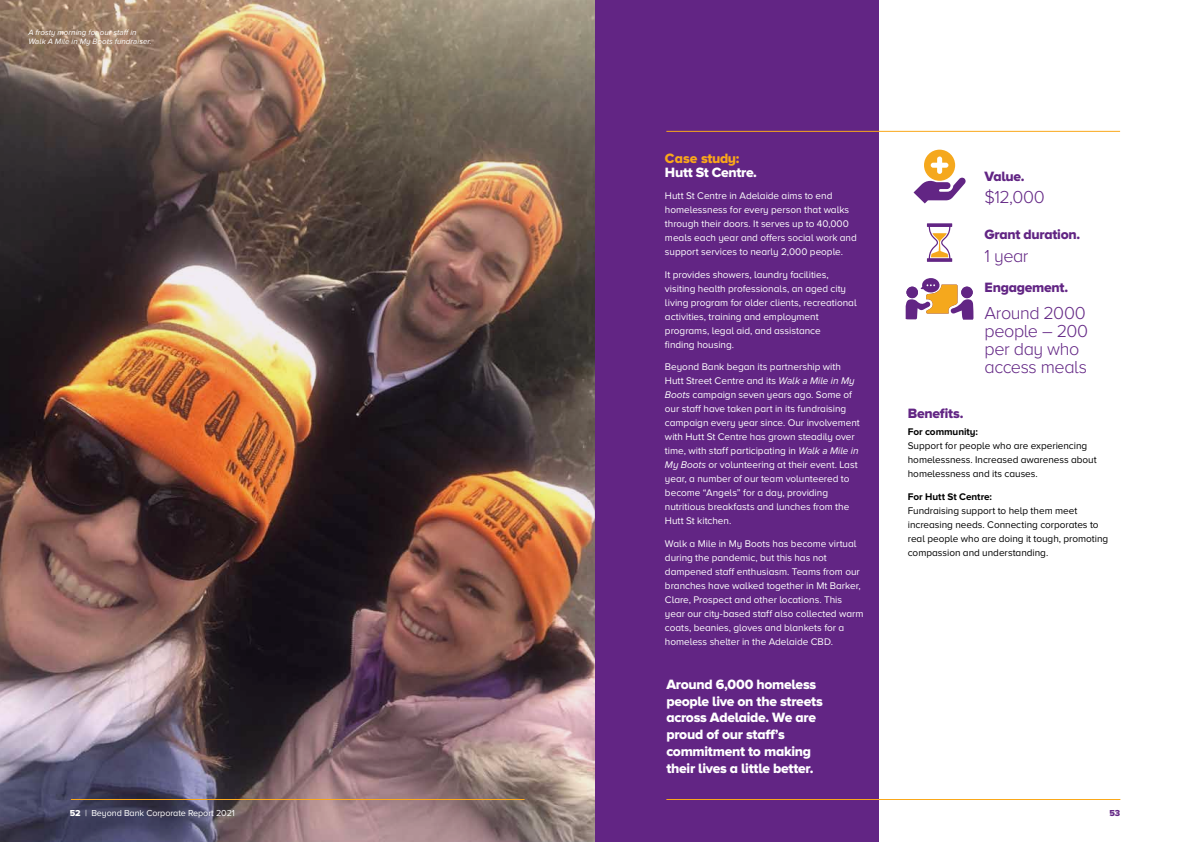
<style>
.page{position:relative;width:1191px;height:842px;background:#fff}
.page>*{position:absolute;margin:0;border:0;box-sizing:border-box;transform-origin:0 0}
.t1{font:300 18px/18px "Proxima Nova A";letter-spacing:-.025em;color:#622584}
.t2{font:14px/16.8px "Proxima Nova A Extrabld";letter-spacing:-.02em;color:#fff}
.t3{font:14px "Proxima Nova A Extrabld";letter-spacing:-.02em;color:#622584}
.t4{font:14px "Proxima Nova A Extrabld";letter-spacing:-.02em;color:#faa81a}
.t5{font:10px/14px "Proxima Nova A";letter-spacing:-.005em;color:#fff}
.t6{font:10px/14px "Proxima Nova A";letter-spacing:-.005em;color:#000}
.t7{font:700 10px "Proxima Nova A";letter-spacing:-.005em;color:#000}
.t8{font:9px "Proxima Nova A";letter-spacing:-.01em;color:#fff}
.t9{font:9px "Proxima Nova A Extrabld";color:#622584}
.t10{font:italic 8px/9.6px "Proxima Nova A";color:#fff}
.s1{font-style:italic}
.s2{font-family:"Proxima Nova A Extrabld"}
</style>
<div class="page">
<div style="left:924px;top:150px;width:31px;height:31px;background:#f5a81d;border-radius:50%"></div>
<svg style="left:913px;top:156px;width:53px;height:47px"></svg>
<svg style="left:927px;top:223px;width:25px;height:39px"></svg>
<svg style="left:905px;top:278px;width:68px;height:42px"></svg>
<div style="left:961px;top:287px;width:11px;height:11px;background:#622584;border-radius:50%"></div>
<div style="left:906px;top:287px;width:12px;height:11px;background:#622584;border-radius:50%"></div>
<div style="left:595px;top:0;width:284px;height:842px;background:#622584"></div>
<img style="left:0;top:0;width:595px;height:842px">
<hr style="left:666px;top:131px;width:454px;height:1px;background:#faa81a">
<hr style="left:71px;top:799px;width:453px;height:1px;background:#faa81a">
<hr style="left:666px;top:799px;width:454px;height:1px;background:#faa81a">
<p class="t10" style="left:28px;top:27px;width:125px">A frosty morning for our staff in<br>Walk A Mile in My Boots fundraiser.</p>
<h2 class="t4" style="left:665px;top:150px;width:76px">Case study:</h2>
<h2 class="t2" style="left:665px;top:163px;width:93px">Hutt St Centre.</h2>
<p class="t5" style="left:665px;top:189px;width:193px">Hutt St Centre in Adelaide aims to end homelessness for every person that walks through their doors. It serves up to 40,000 meals each year and offers social work and support services to nearly 2,000 people.</p>
<p class="t5" style="left:665px;top:267px;width:193px">It provides showers, laundry facilities, visiting health professionals, an aged city living program for older clients, recreational activities, training and employment programs, legal aid, and assistance<br>finding housing.</p>
<p class="t5" style="left:665px;top:360px;width:196px">Beyond Bank began its partnership with Hutt Street Centre and its <span class="s1">Walk a Mile in My Boots</span> campaign seven years ago. Some of our staff have taken part in its fundraising campaign every year since. Our involvement with Hutt St Centre has grown steadily over time, with staff participating in <span class="s1">Walk a Mile in My Boots</span> or volunteering at their event. Last year, a number of our team volunteered to become “Angels” for a day, providing nutritious breakfasts and lunches from the Hutt St kitchen.</p>
<p class="t5" style="left:665px;top:536px;width:200px">Walk a Mile in My Boots has become virtual during the pandemic, but this has not dampened staff enthusiasm. Teams from our branches have walked together in Mt Barker, Clare, Prospect and other locations. This year our city-based staff also collected warm coats, beanies, gloves and blankets for a homeless shelter in the Adelaide CBD.</p>
<h2 class="t2" style="left:666px;top:675px;width:158px">Around 6,000 homeless people live on the streets across Adelaide. We are proud of our staff’s commitment to making their lives a little better.</h2>
<h2 class="t3" style="left:984px;top:168px;width:41px">Value.</h2>
<h1 class="t1" style="left:984px;top:188px;width:62px">$12,000</h1>
<h2 class="t3" style="left:984px;top:227px;width:97px">Grant duration.</h2>
<h1 class="t1" style="left:984px;top:247px;width:46px">1 year</h1>
<h2 class="t3" style="left:984px;top:279px;width:85px">Engagement.</h2>
<h1 class="t1" style="left:984px;top:304px;width:105px">Around 2000 people – 200 per day who access meals</h1>
<h2 class="t3" style="left:907px;top:406px;width:57px">Benefits.</h2>
<p class="t7" style="left:907px;top:426px;width:72px">For community:</p>
<p class="t6" style="left:907px;top:439px;width:190px">Support for people who are experiencing homelessness. Increased awareness about homelessness and its causes.</p>
<p class="t7" style="left:907px;top:491px;width:86px">For Hutt St Centre:</p>
<p class="t6" style="left:907px;top:503px;width:202px">Fundraising support to help them meet increasing needs. Connecting corporates to real people who are doing it tough, promoting compassion and understanding.</p>
<p class="t8" style="left:70px;top:808px;width:167px"><span class="s2">52</span> | Beyond Bank Corporate Report 2021</p>
<p class="t9" style="left:1109px;top:807px;width:12px">53</p>
</div>
